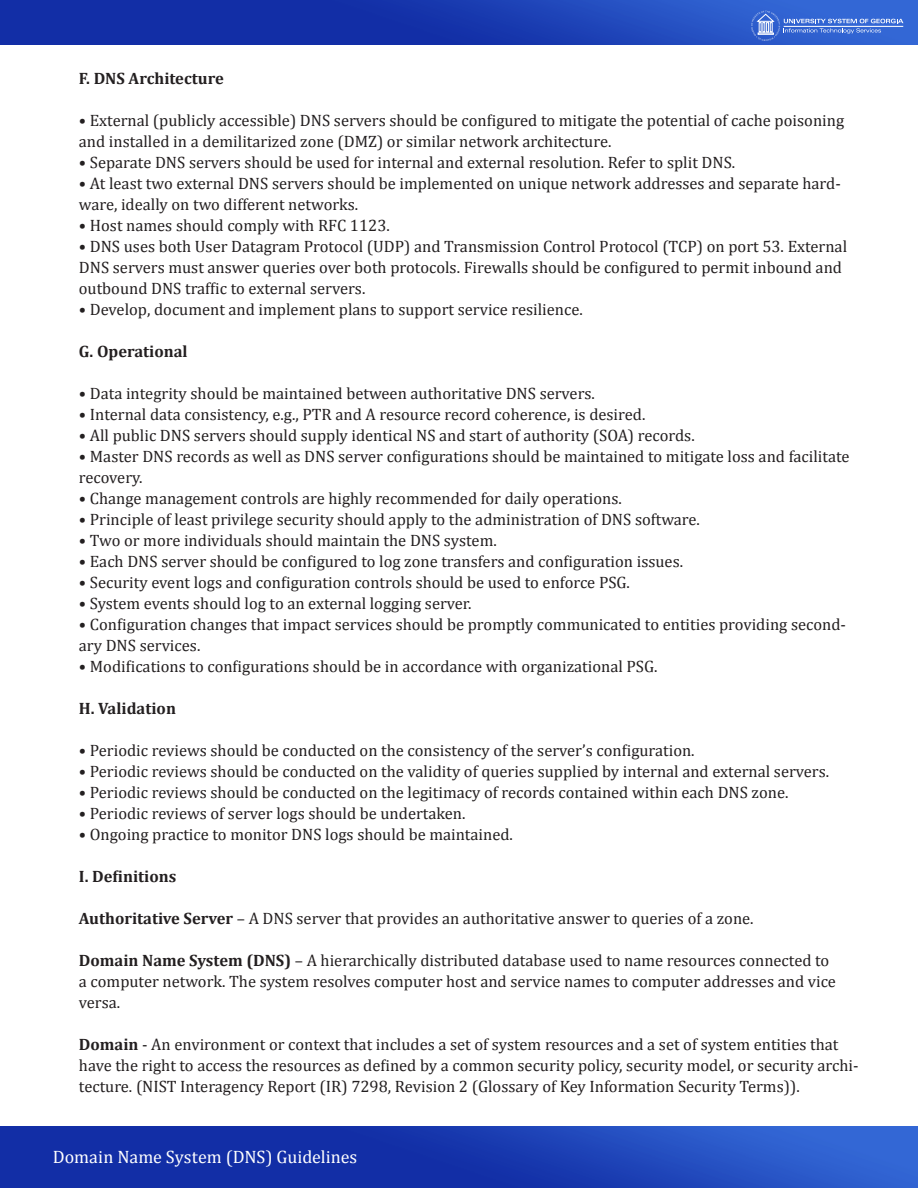
<style>
.page{position:relative;width:918px;height:1188px;background:#fff}
.page>*{position:absolute;margin:0;border:0;box-sizing:border-box;transform-origin:0 0}
.t1{font:18px "Cambria";letter-spacing:-.005em;color:#fff}
.t2{font:16.5px/21px "Cambria";color:#231f20}
.t3{font:700 16.5px "Cambria";color:#231f20}
.s1{font-weight:700}
</style>
<div class="page">
<img style="left:0;top:0;width:917px;height:45px">
<svg style="left:751px;top:11px;width:152px;height:30px;background:#4e79d8"></svg>
<img style="left:0;top:1127px;width:918px;height:61px">
<p class="t3" style="left:79px;top:67px;width:146px">F. DNS Architecture</p>
<p class="t2" style="left:79px;top:110px;width:767px">• External (publicly accessible) DNS servers should be configured to mitigate the potential of cache poisoning and installed in a demilitarized zone (DMZ) or similar network architecture.</p>
<p class="t2" style="left:79px;top:152px;width:658px">• Separate DNS servers should be used for internal and external resolution. Refer to split DNS.</p>
<p class="t2" style="left:79px;top:173px;width:763px">• At least two external DNS servers should be implemented on unique network addresses and separate hard&shy;ware, ideally on two different networks.</p>
<p class="t2" style="left:79px;top:215px;width:313px">• Host names should comply with RFC 1123.</p>
<p class="t2" style="left:79px;top:236px;width:770px">• DNS uses both User Datagram Protocol (UDP) and Transmission Control Protocol (TCP) on port 53. External<br>DNS servers must answer queries over both protocols. Firewalls should be configured to permit inbound and outbound DNS traffic to external servers.</p>
<p class="t2" style="left:79px;top:299px;width:505px">• Develop, document and implement plans to support service resilience.</p>
<p class="t3" style="left:79px;top:340px;width:110px">G. Operational</p>
<p class="t2" style="left:79px;top:383px;width:518px">• Data integrity should be maintained between authoritative DNS servers.</p>
<p class="t2" style="left:79px;top:404px;width:568px">• Internal data consistency, e.g., PTR and A resource record coherence, is desired.</p>
<p class="t2" style="left:79px;top:425px;width:617px">• All public DNS servers should supply identical NS and start of authority (SOA) records.</p>
<p class="t2" style="left:79px;top:446px;width:772px">• Master DNS records as well as DNS server configurations should be maintained to mitigate loss and facilitate recovery.</p>
<p class="t2" style="left:79px;top:488px;width:544px">• Change management controls are highly recommended for daily operations.</p>
<p class="t2" style="left:79px;top:509px;width:623px">• Principle of least privilege security should apply to the administration of DNS software.</p>
<p class="t2" style="left:79px;top:530px;width:419px">• Two or more individuals should maintain the DNS system.</p>
<p class="t2" style="left:79px;top:551px;width:606px">• Each DNS server should be configured to log zone transfers and configuration issues.</p>
<p class="t2" style="left:79px;top:572px;width:553px">• Security event logs and configuration controls should be used to enforce PSG.</p>
<p class="t2" style="left:79px;top:593px;width:394px">• System events should log to an external logging server.</p>
<p class="t2" style="left:79px;top:614px;width:769px">• Configuration changes that impact services should be promptly communicated to entities providing second&shy;ary DNS services.</p>
<p class="t2" style="left:79px;top:656px;width:580px">• Modifications to configurations should be in accordance with organizational PSG.</p>
<p class="t3" style="left:79px;top:697px;width:99px">H. Validation</p>
<p class="t2" style="left:79px;top:740px;width:617px">• Periodic reviews should be conducted on the consistency of the server’s configuration.</p>
<p class="t2" style="left:79px;top:761px;width:752px">• Periodic reviews should be conducted on the validity of queries supplied by internal and external servers.</p>
<p class="t2" style="left:79px;top:782px;width:711px">• Periodic reviews should be conducted on the legitimacy of records contained within each DNS zone.</p>
<p class="t2" style="left:79px;top:803px;width:388px">• Periodic reviews of server logs should be undertaken.</p>
<p class="t2" style="left:79px;top:824px;width:436px">• Ongoing practice to monitor DNS logs should be maintained.</p>
<p class="t3" style="left:79px;top:865px;width:99px">I. Definitions</p>
<p class="t2" style="left:79px;top:908px;width:676px"><span class="s1">Authoritative Server</span> – A DNS server that provides an authoritative answer to queries of a zone.</p>
<p class="t2" style="left:79px;top:950px;width:759px"><span class="s1">Domain Name System (DNS)</span> – A hierarchically distributed database used to name resources connected to a computer network. The system resolves computer host and service names to computer addresses and vice versa.</p>
<p class="t2" style="left:79px;top:1034px;width:781px"><span class="s1">Domain</span> - An environment or context that includes a set of system resources and a set of system entities that have the right to access the resources as defined by a common security policy, security model, or security archi&shy;tecture. (NIST Interagency Report (IR) 7298, Revision 2 (Glossary of Key Information Security Terms)).</p>
<p class="t1" style="left:53px;top:1147px;width:306px">Domain Name System (DNS) Guidelines</p>
</div>
